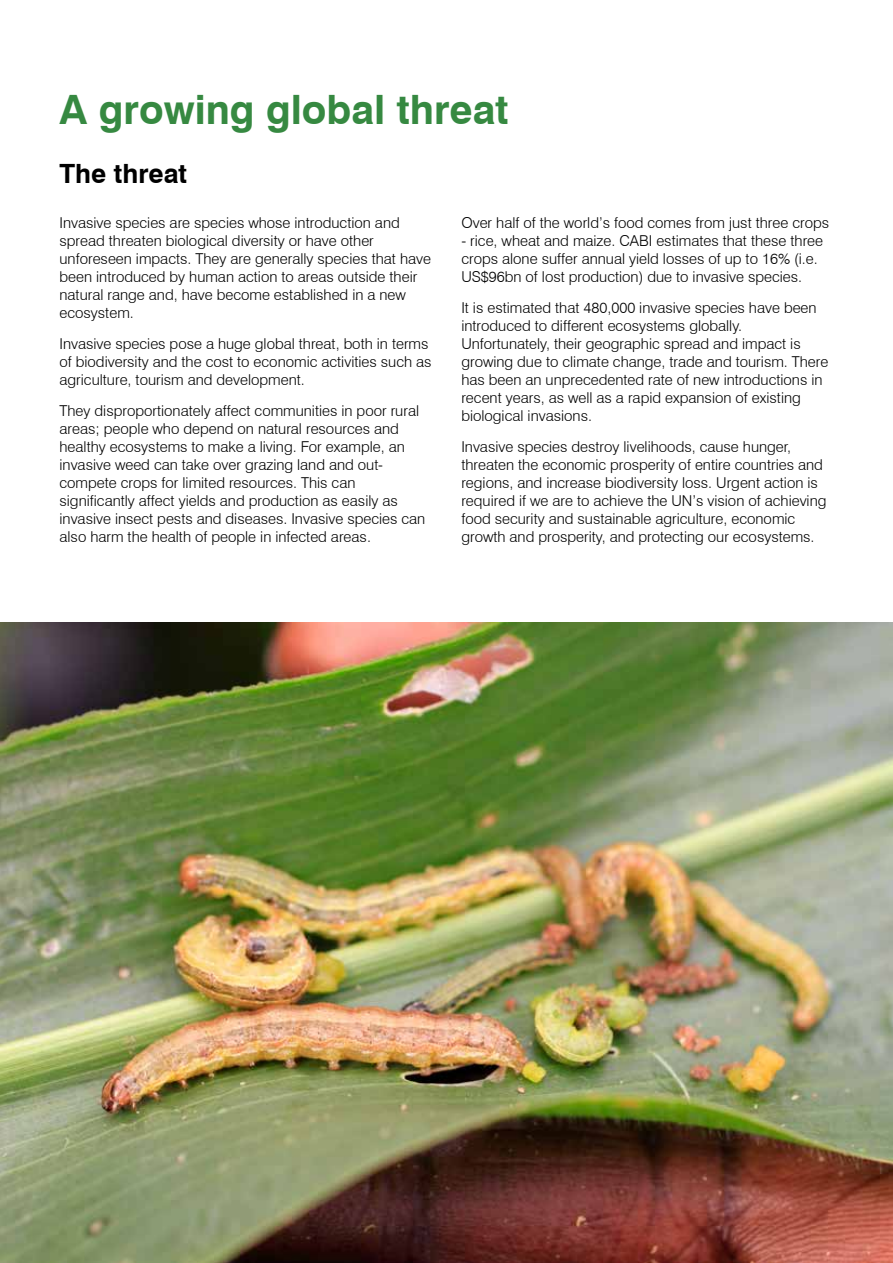
<style>
.page{position:relative;width:893px;height:1263px;background:#fff}
.page>*{position:absolute;margin:0;border:0;box-sizing:border-box;transform-origin:0 0}
.t1{font:700 40.5px "Swiss 721 BT";color:#368941}
.t2{font:700 26.55px "Swiss 721 BT";color:#000}
.t3{font:300 15px/18px "Swiss 721 BT";color:#000}
</style>
<div class="page">
<img style="left:0;top:622px;width:893px;height:641px">
<h1 class="t1" style="left:60px;top:85px;width:450px">A growing global threat</h1>
<h2 class="t2" style="left:60px;top:158px;width:129px">The threat</h2>
<p class="t3" style="left:60px;top:214px;width:373px">Invasive species are species whose introduction and spread threaten biological diversity or have other unforeseen impacts. They are generally species that have been introduced by human action to areas outside their natural range and, have become established in a new ecosystem.</p>
<p class="t3" style="left:60px;top:335px;width:374px">Invasive species pose a huge global threat, both in terms of biodiversity and the cost to economic activities such as agriculture, tourism and development.</p>
<p class="t3" style="left:60px;top:401px;width:367px">They disproportionately affect communities in poor rural areas; people who depend on natural resources and healthy ecosystems to make a living. For example, an invasive weed can take over grazing land and out&shy;compete crops for limited resources. This can significantly affect yields and production as easily as invasive insect pests and diseases. Invasive species can also harm the health of people in infected areas.</p>
<p class="t3" style="left:461px;top:214px;width:369px">Over half of the world’s food comes from just three crops</p>
<p class="t3" style="left:461px;top:232px;width:363px">- rice, wheat and maize. CABI estimates that these three crops alone suffer annual yield losses of up to 16% (i.e.<br>US$96bn of lost production) due to invasive species.</p>
<p class="t3" style="left:461px;top:299px;width:369px">It is estimated that 480,000 invasive species have been introduced to different ecosystems globally.<br>Unfortunately, their geographic spread and impact is growing due to climate change, trade and tourism. There has been an unprecedented rate of new introductions in recent years, as well as a rapid expansion of existing biological invasions.</p>
<p class="t3" style="left:461px;top:437px;width:367px">Invasive species destroy livelihoods, cause hunger, threaten the economic prosperity of entire countries and regions, and increase biodiversity loss. Urgent action is required if we are to achieve the UN’s vision of achieving food security and sustainable agriculture, economic growth and prosperity, and protecting our ecosystems.</p>
</div>
